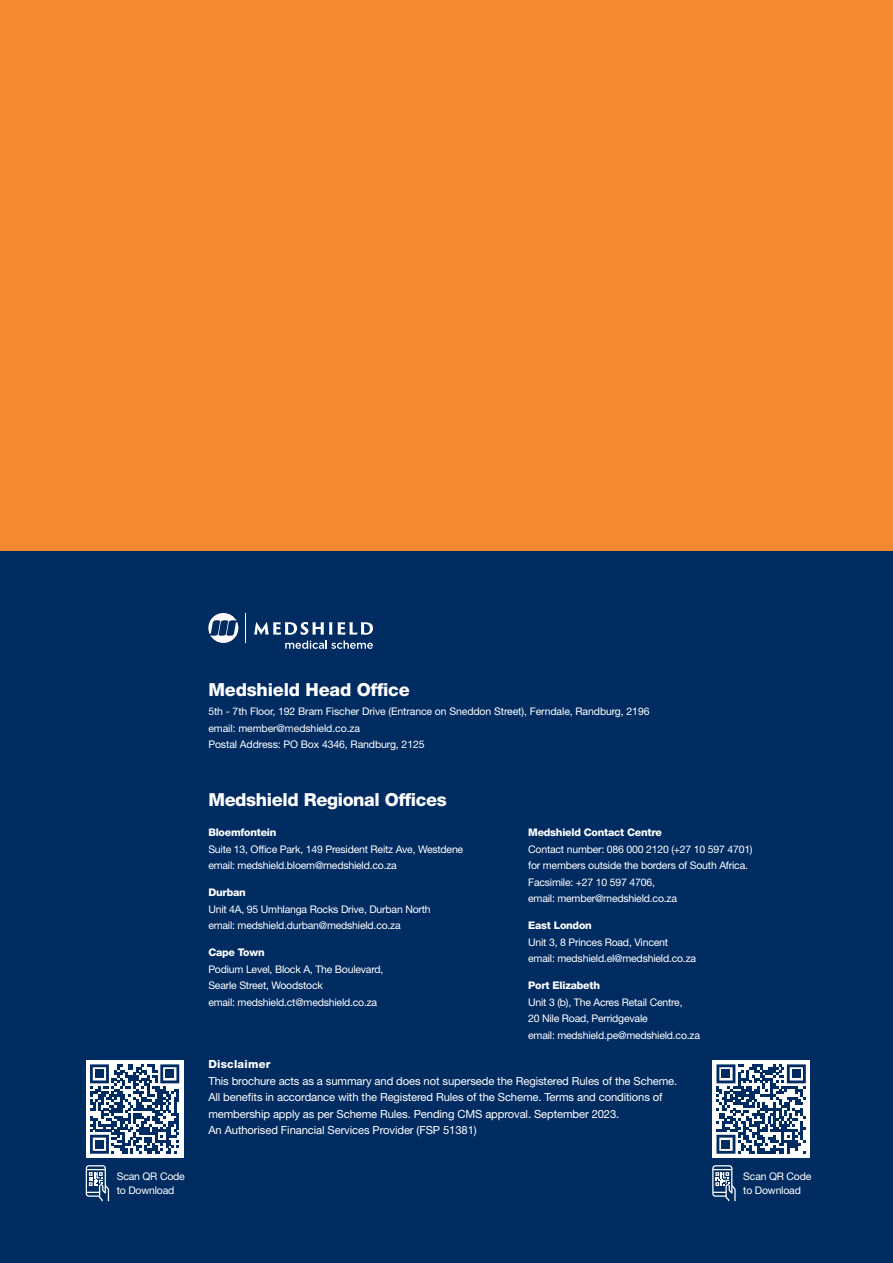
<style>
.page{position:relative;width:893px;height:1263px;background:#fff}
.page>*{position:absolute;margin:0;border:0;box-sizing:border-box;transform-origin:0 0}
.t1{font:800 18px "Helvetica Neue LT Std";letter-spacing:-.02em;color:#fff}
.t2{font:11.25px/16.5px "Helvetica Neue LT Std";letter-spacing:-.01em;color:#fff}
.t3{font:800 11.25px "Helvetica Neue LT Std";letter-spacing:.02em;color:#fff}
.t4{font:10.5px/16.5px "Helvetica Neue LT Std";letter-spacing:-.02em;color:#fff}
.t5{font:800 10.5px "Helvetica Neue LT Std";letter-spacing:-.02em;color:#fff}
</style>
<div class="page">
<div style="left:0;top:551px;width:893px;height:712px;background:#002c62"></div>
<div style="left:0;top:0;width:893px;height:551px;background:#f58932"></div>
<hr style="left:246px;top:613px;width:1px;height:30px;background:#fff">
<svg style="left:208px;top:613px;width:30px;height:30px"></svg>
<svg style="left:254px;top:622px;width:119px;height:27px"></svg>
<div style="left:86px;top:1060px;width:98px;height:98px;background:#fff"></div>
<svg style="left:86px;top:1165px;width:23px;height:36px"></svg>
<svg style="left:90px;top:1064px;width:89px;height:90px"></svg>
<div style="left:95px;top:1070px;width:9px;height:8px;background:#002c62"></div>
<div style="left:166px;top:1070px;width:8px;height:8px;background:#002c62"></div>
<div style="left:95px;top:1140px;width:9px;height:8px;background:#002c62"></div>
<div style="left:712px;top:1060px;width:98px;height:98px;background:#fff"></div>
<svg style="left:712px;top:1165px;width:24px;height:36px"></svg>
<svg style="left:716px;top:1064px;width:90px;height:90px"></svg>
<div style="left:722px;top:1070px;width:8px;height:8px;background:#002c62"></div>
<div style="left:792px;top:1070px;width:8px;height:8px;background:#002c62"></div>
<div style="left:722px;top:1140px;width:8px;height:8px;background:#002c62"></div>
<h1 class="t1" style="left:208px;top:679px;width:203px">Medshield Head Office</h1>
<p class="t4" style="left:208px;top:703px;width:443px">5th - 7th Floor, 192 Bram Fischer Drive (Entrance on Sneddon Street), Ferndale, Randburg, 2196 email: member@medshield.co.za<br>Postal Address: PO Box 4346, Randburg, 2125</p>
<h1 class="t1" style="left:208px;top:789px;width:240px">Medshield Regional Offices</h1>
<p class="t5" style="left:208px;top:826px;width:70px">Bloemfontein</p>
<p class="t4" style="left:208px;top:840px;width:256px">Suite 13, Office Park, 149 President Reitz Ave, Westdene email: medshield.bloem@medshield.co.za</p>
<p class="t5" style="left:208px;top:886px;width:39px">Durban</p>
<p class="t4" style="left:208px;top:900px;width:224px">Unit 4A, 95 Umhlanga Rocks Drive, Durban North email: medshield.durban@medshield.co.za</p>
<p class="t5" style="left:208px;top:946px;width:58px">Cape Town</p>
<p class="t4" style="left:208px;top:960px;width:177px">Podium Level, Block A, The Boulevard,<br>Searle Street, Woodstock<br>email: medshield.ct@medshield.co.za</p>
<p class="t5" style="left:528px;top:826px;width:135px">Medshield Contact Centre</p>
<p class="t4" style="left:528px;top:840px;width:226px">Contact number: 086 000 2120 (+27 10 597 4701) for members outside the borders of South Africa.<br>Facsimile: +27 10 597 4706,<br>email: member@medshield.co.za</p>
<p class="t5" style="left:528px;top:919px;width:65px">East London</p>
<p class="t4" style="left:528px;top:933px;width:169px">Unit 3, 8 Princes Road, Vincent email: medshield.el@medshield.co.za</p>
<p class="t5" style="left:528px;top:979px;width:73px">Port Elizabeth</p>
<p class="t4" style="left:528px;top:993px;width:173px">Unit 3 (b), The Acres Retail Centre,<br>20 Nile Road, Perridgevale<br>email: medshield.pe@medshield.co.za</p>
<p class="t3" style="left:208px;top:1057px;width:64px">Disclaimer</p>
<p class="t2" style="left:208px;top:1072px;width:470px">This brochure acts as a summary and does not supersede the Registered Rules of the Scheme.<br>All benefits in accordance with the Registered Rules of the Scheme. Terms and conditions of membership apply as per Scheme Rules. Pending CMS approval. September 2023.<br>An Authorised Financial Services Provider (FSP 51381)</p>
<p class="t4" style="left:117px;top:1169px;width:70px;line-height:13.5px">Scan QR Code to Download</p>
<p class="t4" style="left:743px;top:1169px;width:70px;line-height:13.5px">Scan QR Code to Download</p>
</div>
